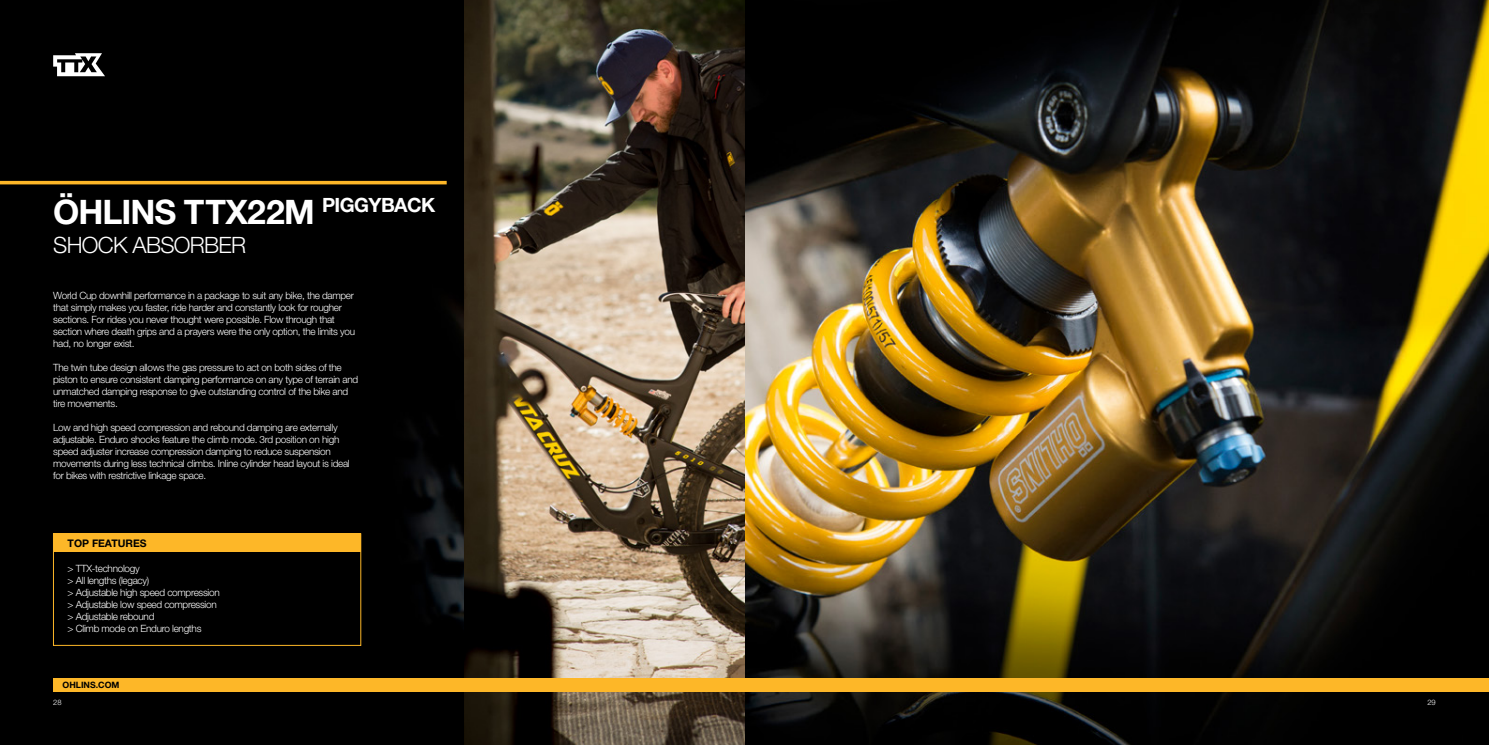
<style>
.page{position:relative;width:1489px;height:745px;background:#fff}
.page>*{position:absolute;margin:0;border:0;box-sizing:border-box;transform-origin:0 0}
.t1{font:700 33.75px "Helvetica Neue LT Std";letter-spacing:-.03em;color:#fff}
.t2{font:300 22.5px "Helvetica Neue LT Std";letter-spacing:-.03em;color:#fff}
.t3{font:700 10.5px "Helvetica Neue LT Std";color:#000}
.t4{font:300 10px/12px "Helvetica Neue LT Std";letter-spacing:-.03em;color:#fff}
.t5{font:700 8.75px "Helvetica Neue LT Std";color:#000}
.t6{font:300 7.5px "Helvetica Neue LT Std";color:#fff}
</style>
<div class="page">
<img style="left:0;top:0;width:1488px;height:744px">
<img style="left:464px;top:0;width:280px;height:744px">
<svg style="left:53px;top:53px;width:52px;height:23px"></svg>
<div style="left:53px;top:533px;width:308px;height:18px;background:#fdb728"></div>
<div style="left:53px;top:533px;width:308px;height:112px;border:1px solid #fdb728"></div>
<hr style="left:0;top:181px;width:446px;height:3px;background:#fdb728">
<div style="left:53px;top:677px;width:1435px;height:14px;background:#fdb728"></div>
<h1 class="t1" style="left:53px;top:190px;width:383px">ÖHLINS TTX22M <sup>PIGGYBACK</sup></h1>
<h2 class="t2" style="left:53px;top:231px;width:194px">SHOCK ABSORBER</h2>
<p class="t4" style="left:53px;top:289px;width:303px">World Cup downhill performance in a package to suit any bike, the damper that simply makes you faster, ride harder and constantly look for rougher sections. For rides you never thought were possible. Flow through that section where death grips and a prayers were the only option, the limits you had, no longer exist.</p>
<p class="t4" style="left:53px;top:361px;width:306px">The twin tube design allows the gas pressure to act on both sides of the piston to ensure consistent damping performance on any type of terrain and unmatched damping response to give outstanding control of the bike and tire movements.</p>
<p class="t4" style="left:53px;top:421px;width:298px">Low and high speed compression and rebound damping are externally adjustable. Enduro shocks feature the climb mode. 3rd position on high speed adjuster increase compression damping to reduce suspension movements during less technical climbs. Inline cylinder head layout is ideal for bikes with restrictive linkage space.</p>
<p class="t3" style="left:68px;top:536px;width:80px">TOP FEATURES</p>
<p class="t4" style="left:68px;top:561px;width:154px">&gt; TTX-technology<br>&gt; All lengths (legacy)<br>&gt; Adjustable high speed compression &gt; Adjustable low speed compression &gt; Adjustable rebound<br>&gt; Climb mode on Enduro lengths</p>
<p class="t5" style="left:63px;top:679px;width:58px">OHLINS.COM</p>
<p class="t6" style="left:53px;top:697px;width:10px">28</p>
<p class="t6" style="left:1427px;top:697px;width:10px">29</p>
</div>
